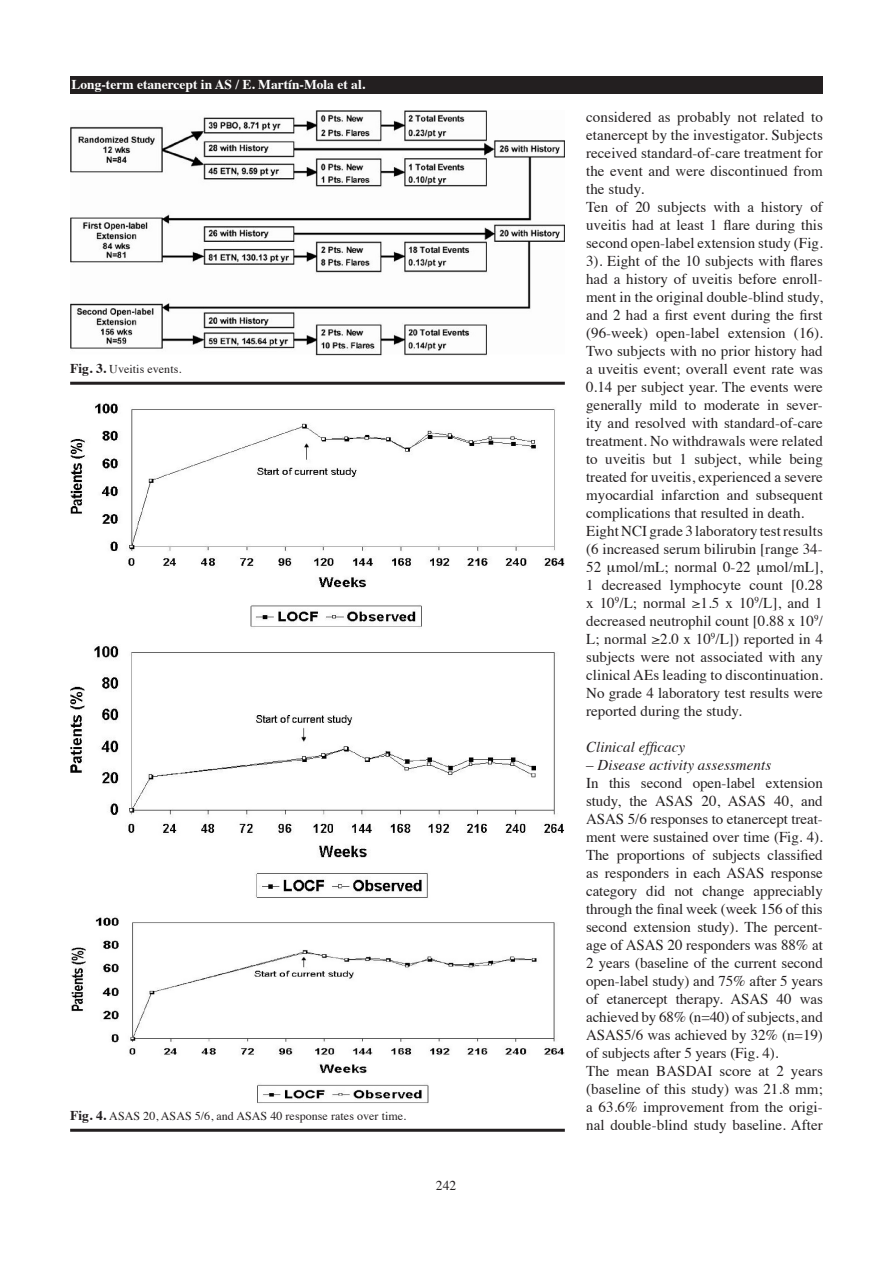
<style>
.page{position:relative;width:893px;height:1263px;background:#fff}
.page>*{position:absolute;margin:0;border:0;box-sizing:border-box;transform-origin:0 0}
.t1{font:15px/18px "Times";color:#231f20}
.t2{font:italic 15px "Times";letter-spacing:.005em;color:#231f20}
.t3{font:700 13.5px "Times";color:#fff}
.t4{font:13.5px "Times";color:#231f20}
.t5{font:12px "Times";letter-spacing:.005em;color:#231f20}
.s1{font-weight:700;font-size:13.5px}
.s2{font-style:italic}
</style>
<div class="page">
<div style="left:70px;top:77px;width:753px;height:17px;background:#231f20"></div>
<img style="left:70px;top:111px;width:495px;height:245px">
<hr style="left:70px;top:382px;width:495px;height:3px;background:#231f20">
<img style="left:70px;top:403px;width:495px;height:224px">
<img style="left:70px;top:645px;width:495px;height:253px">
<img style="left:71px;top:917px;width:494px;height:187px">
<hr style="left:70px;top:1129px;width:495px;height:3px;background:#231f20">
<p class="t3" style="left:71px;top:71px;width:295px">Long-term etanercept in AS / E. Martín-Mola et al.</p>
<p class="t5" style="left:70px;top:358px;width:113px"><span class="s1">Fig. 3.</span> Uveitis events.</p>
<p class="t5" style="left:70px;top:1105px;width:338px"><span class="s1">Fig. 4.</span> ASAS 20, ASAS 5/6, and ASAS 40 response rates over time.</p>
<p class="t4" style="left:436px;top:1172px;width:22px">242</p>
<p class="t1" style="left:586px;top:106px;width:238px">considered as probably not related to etanercept by the investigator. Subjects received standard-of-care treatment for the event and were discontinued from the study.<br>Ten of 20 subjects with a history of uveitis had at least 1 flare during this second open-label extension study (Fig.<br>3). Eight of the 10 subjects with flares had a history of uveitis before enroll&shy;ment in the original double-blind study, and 2 had a first event during the first (96-week) open-label extension (16).<br>Two subjects with no prior history had a uveitis event; overall event rate was 0.14 per subject year. The events were generally mild to moderate in sever&shy;ity and resolved with standard-of-care treatment. No withdrawals were related to uveitis but 1 subject, while being treated for uveitis, experienced a severe myocardial infarction and subsequent complications that resulted in death.<br>Eight NCI grade 3 laboratory test results (6 increased serum bilirubin [range 34- 52 mol/mL; normal 0-22 mol/mL], 1 decreased lymphocyte count [0.28 x 10<sup>9</sup>/L; normal ≥1.5 x 10<sup>9</sup>/L], and 1 decreased neutrophil count [0.88 x 10<sup>9</sup>/ L; normal ≥2.0 x 10<sup>9</sup>/L]) reported in 4 subjects were not associated with any clinical AEs leading to discontinuation.<br>No grade 4 laboratory test results were reported during the study.</p>
<p class="t2" style="left:586px;top:734px;width:101px">Clinical efficacy</p>
<p class="t1" style="left:586px;top:754px;width:238px">– <span class="s2">Disease activity assessments<br></span>In this second open-label extension study, the ASAS 20, ASAS 40, and ASAS 5/6 responses to etanercept treat&shy;ment were sustained over time (Fig. 4).<br>The proportions of subjects classified as responders in each ASAS response category did not change appreciably through the final week (week 156 of this second extension study). The percent&shy;age of ASAS 20 responders was 88% at 2 years (baseline of the current second open-label study) and 75% after 5 years of etanercept therapy. ASAS 40 was achieved by 68% (n=40) of subjects, and ASAS5/6 was achieved by 32% (n=19) of subjects after 5 years (Fig. 4).<br>The mean BASDAI score at 2 years (baseline of this study) was 21.8 mm; a 63.6% improvement from the origi&shy;nal double-blind study baseline. After</p>
</div>
